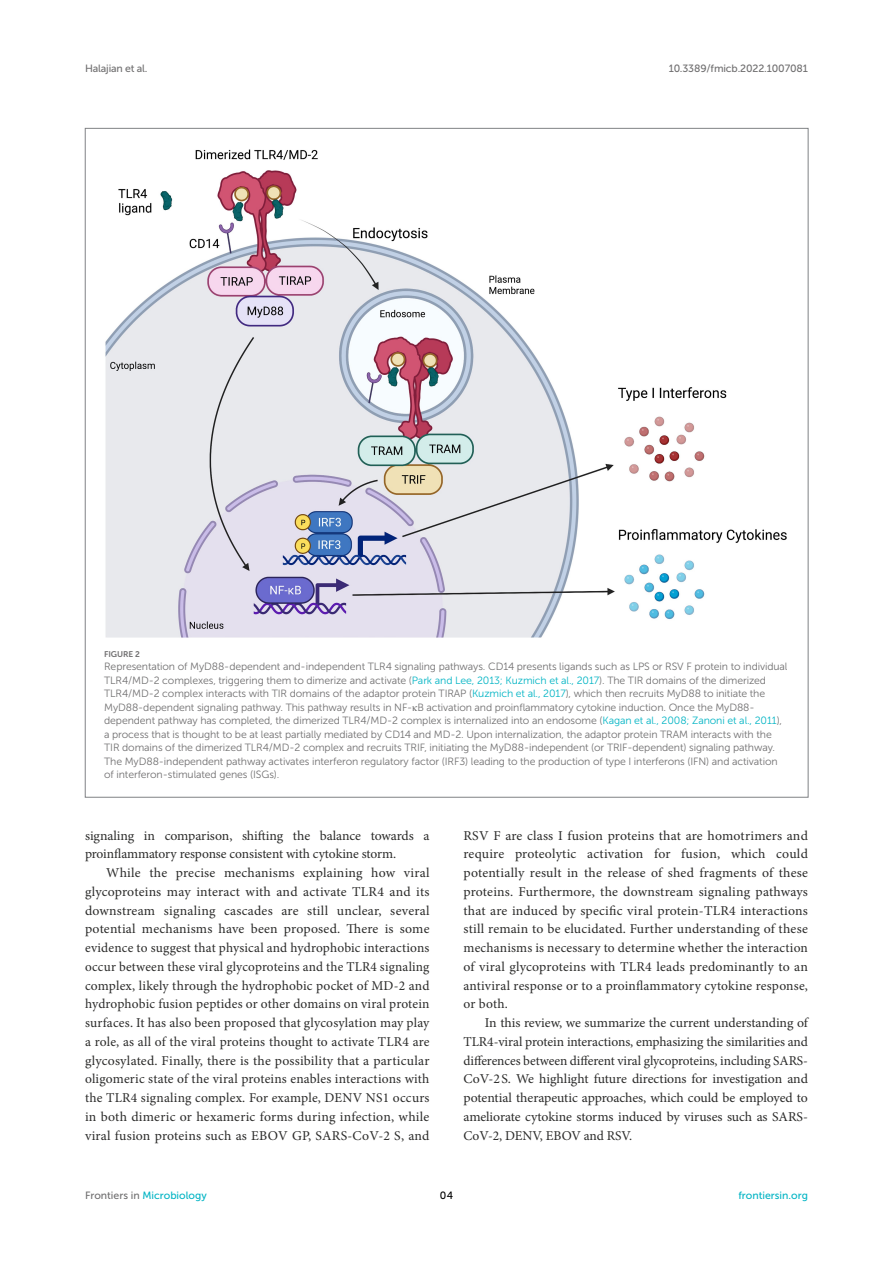
<style>
.page{position:relative;width:893px;height:1263px;background:#fff}
.page>*{position:absolute;margin:0;border:0;box-sizing:border-box;transform-origin:0 0}
.TEXT{font:13.5px/18.8px "Minion Pro";color:#2b2b2a;text-align:justify}
.FIG_LEG{font:10.5px/13.5px "Museo Sans 300";letter-spacing:-.01em;color:#706f70}
.t1{font:10.5px "Museo Sans 500";letter-spacing:-.015em;color:#706f70}
.t2{font:10.5px "Museo Sans 500";color:#00b4c4}
.t3{font:10.5px "Museo Sans 500";color:#000}
.FIG_HD{font:8.25px "Museo Sans 700";letter-spacing:-.01em;color:#706f70}
.s1{color:#00b4c4}
.s2{font-family:"STIX General"}
.s3{color:#706f70}
</style>
<div class="page">
<img style="left:105px;top:149px;width:682px;height:489px">
<p class="t1" style="left:85px;top:63px;width:64px">Halajian et al.</p>
<p class="t1" style="left:669px;top:63px;width:141px">10.3389/fmicb.2022.1007081</p>
<p class="FIG_HD" style="left:104px;top:649px;width:37px">FIGURE 2</p>
<p class="FIG_LEG" style="left:104px;top:660px;width:685px">Representation of MyD88-dependent and-independent TLR4 signaling pathways. CD14 presents ligands such as LPS or RSV F protein to individual TLR4/MD-2 complexes, triggering them to dimerize and activate (<span class="s1">Park and Lee, 2013; Kuzmich et al., 2017</span>). The TIR domains of the dimerized TLR4/MD-2 complex interacts with TIR domains of the adaptor protein TIRAP (<span class="s1">Kuzmich et al., 2017</span>), which then recruits MyD88 to initiate the MyD88-dependent signaling pathway. This pathway results in NF-<span class="s2">κ</span>B activation and proinflammatory cytokine induction. Once the MyD88- dependent pathway has completed, the dimerized TLR4/MD-2 complex is internalized into an endosome (<span class="s1">Kagan et al., 2008; Zanoni et al., 2011</span>), a process that is thought to be at least partially mediated by CD14 and MD-2. Upon internalization, the adaptor protein TRAM interacts with the TIR domains of the dimerized TLR4/MD-2 complex and recruits TRIF, initiating the MyD88-independent (or TRIF-dependent) signaling pathway.<br>The MyD88-independent pathway activates interferon regulatory factor (IRF3) leading to the production of type I interferons (IFN) and activation of interferon-stimulated genes (ISGs).</p>
<p class="TEXT" style="left:85px;top:826px;width:346px">signaling in comparison, shifting the balance towards a proinflammatory response consistent with cytokine storm.</p>
<p class="TEXT" style="left:85px;top:863px;width:346px;text-indent:21px">While the precise mechanisms explaining how viral glycoproteins may interact with and activate TLR4 and its downstream signaling cascades are still unclear, several potential mechanisms have been proposed. There is some evidence to suggest that physical and hydrophobic interactions occur between these viral glycoproteins and the TLR4 signaling complex, likely through the hydrophobic pocket of MD-2 and hydrophobic fusion peptides or other domains on viral protein surfaces. It has also been proposed that glycosylation may play a role, as all of the viral proteins thought to activate TLR4 are glycosylated. Finally, there is the possibility that a particular oligomeric state of the viral proteins enables interactions with the TLR4 signaling complex. For example, DENV NS1 occurs in both dimeric or hexameric forms during infection, while viral fusion proteins such as EBOV GP, SARS-CoV-2 S, and</p>
<p class="TEXT" style="left:463px;top:826px;width:346px">RSV F are class I fusion proteins that are homotrimers and require proteolytic activation for fusion, which could potentially result in the release of shed fragments of these proteins. Furthermore, the downstream signaling pathways that are induced by specific viral protein-TLR4 interactions still remain to be elucidated. Further understanding of these mechanisms is necessary to determine whether the interaction of viral glycoproteins with TLR4 leads predominantly to an antiviral response or to a proinflammatory cytokine response, or both.</p>
<p class="TEXT" style="left:463px;top:1013px;width:346px;text-indent:21px">In this review, we summarize the current understanding of TLR4-viral protein interactions, emphasizing the similarities and differences between different viral glycoproteins, including SARS-CoV-2S. We highlight future directions for investigation and potential therapeutic approaches, which could be employed to ameliorate cytokine storms induced by viruses such as SARS-CoV-2, DENV, EBOV and RSV.</p>
<p class="t2" style="left:85px;top:1190px;width:123px"><span class="s3">Frontiers in</span> Microbiology</p>
<p class="t3" style="left:440px;top:1190px;width:15px">04</p>
<p class="t2" style="left:738px;top:1190px;width:71px">frontiersin.org</p>
</div>
